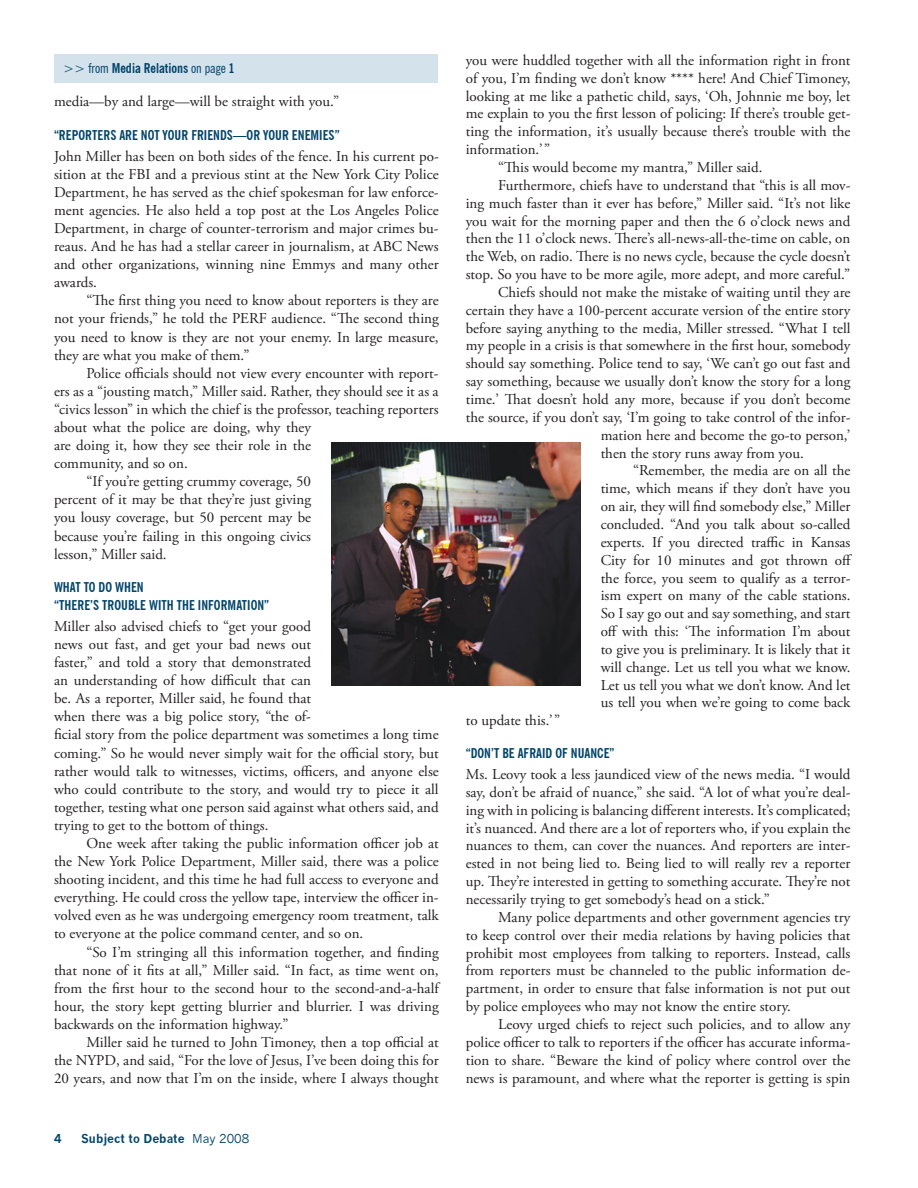
<style>
.page{position:relative;width:918px;height:1188px;background:#fff}
.page>*{position:absolute;margin:0;border:0;box-sizing:border-box;transform-origin:0 0}
.t1{font:15px/18.1px "Adobe Garamond Pro";color:#231f20;text-align:justify}
.t2{font:700 condensed 13.5px/18.1px "News Gothic BT";color:#00446a}
.t3{font:700 12px "News Gothic";color:#00446a}
.s1{font-weight:400}
</style>
<div class="page">
<div style="left:54px;top:54px;width:383px;height:28px;background:#d4e2ec"></div>
<img style="left:331px;top:443px;width:249px;height:243px">
<p class="t2" style="left:63px;top:59px;width:173px"><span class="s1">&gt;&gt; from</span> Media Relations <span class="s1">on page</span> 1</p>
<p class="t1" style="left:54px;top:93px;width:287px">media—by and large—will be straight with you.”</p>
<p class="t2" style="left:54px;top:126px;width:287px">“REPORTERS ARE NOT YOUR FRIENDS—OR YOUR ENEMIES”</p>
<p class="t1" style="left:54px;top:147px;width:386px">John Miller has been on both sides of the fence. In his current po&shy;sition at the FBI and a previous stint at the New York City Police Department, he has served as the chief spokesman for law enforce&shy;ment agencies. He also held a top post at the Los Angeles Police Department, in charge of counter-terrorism and major crimes bu&shy;reaus. And he has had a stellar career in journalism, at ABC News and other organizations, winning nine Emmys and many other awards.</p>
<p class="t1" style="left:54px;top:292px;width:386px;text-indent:32px">“The first thing you need to know about reporters is they are not your friends,” he told the PERF audience. “The second thing you need to know is they are not your enemy. In large measure, they are what you make of them.”</p>
<p class="t1" style="left:86px;top:364px;width:354px">Police officials should not view every encounter with report-</p>
<p class="t1" style="left:54px;top:383px;width:386px">ers as a “jousting match,” Miller said. Rather, they should see it as a</p>
<p class="t1" style="left:54px;top:401px;width:386px">“civics lesson” in which the chief is the professor, teaching reporters</p>
<p class="t1" style="left:54px;top:419px;width:259px">about what the police are doing, why they</p>
<p class="t1" style="left:54px;top:437px;width:259px">are doing it, how they see their role in the</p>
<p class="t1" style="left:54px;top:455px;width:135px">community, and so on.</p>
<p class="t1" style="left:86px;top:473px;width:226px">“If you’re getting crummy coverage, 50</p>
<p class="t1" style="left:54px;top:491px;width:259px">percent of it may be that they’re just giving</p>
<p class="t1" style="left:54px;top:509px;width:259px">you lousy coverage, but 50 percent may be</p>
<p class="t1" style="left:54px;top:527px;width:259px">because you’re failing in this ongoing civics</p>
<p class="t1" style="left:54px;top:545px;width:114px">lesson,” Miller said.</p>
<p class="t2" style="left:54px;top:578px;width:217px">WHAT TO DO WHEN<br>“THERE’S TROUBLE WITH THE INFORMATION”</p>
<p class="t1" style="left:54px;top:618px;width:386px;text-align:left">Miller also advised chiefs to “get your good<br>news out fast, and get your bad news out<br>faster,” and told a story that demonstrated<br>an understanding of how difficult that can<br>be. As a reporter, Miller said, he found that<br>when there was a big police story, “the of-<br>ficial story from the police department was sometimes a long time coming.” So he would never simply wait for the official story, but rather would talk to witnesses, victims, officers, and anyone else who could contribute to the story, and would try to piece it all together, testing what one person said against what others said, and trying to get to the bottom of things.</p>
<p class="t1" style="left:54px;top:835px;width:386px;text-indent:32px">One week after taking the public information officer job at the New York Police Department, Miller said, there was a police shooting incident, and this time he had full access to everyone and everything. He could cross the yellow tape, interview the officer in&shy;volved even as he was undergoing emergency room treatment, talk to everyone at the police command center, and so on.</p>
<p class="t1" style="left:54px;top:943px;width:386px;text-indent:32px">“So I’m stringing all this information together, and finding that none of it fits at all,” Miller said. “In fact, as time went on, from the first hour to the second hour to the second-and-a-half hour, the story kept getting blurrier and blurrier. I was driving backwards on the information highway.”</p>
<p class="t1" style="left:54px;top:1034px;width:386px;text-indent:32px">Miller said he turned to John Timoney, then a top official at the NYPD, and said, “For the love of Jesus, I’ve been doing this for 20 years, and now that I’m on the inside, where I always thought</p>
<p class="t3" style="left:54px;top:1131px;width:9px">4</p>
<p class="t3" style="left:81px;top:1131px;width:170px">Subject to Debate <span class="s1">May 2008</span></p>
<p class="t1" style="left:466px;top:52px;width:386px">you were huddled together with all the information right in front</p>
<p class="t1" style="left:466px;top:69px;width:386px">of you, I’m finding we don’t know **** here! And Chief Timoney,</p>
<p class="t1" style="left:466px;top:87px;width:386px">looking at me like a pathetic child, says, ‘Oh, Johnnie me boy, let</p>
<p class="t1" style="left:466px;top:105px;width:386px">me explain to you the first lesson of policing: If there’s trouble get-</p>
<p class="t1" style="left:466px;top:123px;width:386px">ting the information, it’s usually because there’s trouble with the</p>
<p class="t1" style="left:466px;top:141px;width:86px">information.’”</p>
<p class="t1" style="left:498px;top:159px;width:266px">“This would become my mantra,” Miller said.</p>
<p class="t1" style="left:498px;top:177px;width:354px">Furthermore, chiefs have to understand that “this is all mov-</p>
<p class="t1" style="left:466px;top:194px;width:386px">ing much faster than it ever has before,” Miller said. “It’s not like</p>
<p class="t1" style="left:466px;top:212px;width:386px">you wait for the morning paper and then the 6 o’clock news and</p>
<p class="t1" style="left:466px;top:230px;width:386px">then the 11 o’clock news. There’s all-news-all-the-time on cable, on</p>
<p class="t1" style="left:466px;top:248px;width:386px">the Web, on radio. There is no news cycle, because the cycle doesn’t</p>
<p class="t1" style="left:466px;top:266px;width:386px">stop. So you have to be more agile, more adept, and more careful.”</p>
<p class="t1" style="left:498px;top:284px;width:354px">Chiefs should not make the mistake of waiting until they are</p>
<p class="t1" style="left:466px;top:301px;width:386px">certain they have a 100-percent accurate version of the entire story</p>
<p class="t1" style="left:466px;top:319px;width:386px">before saying anything to the media, Miller stressed. “What I tell</p>
<p class="t1" style="left:466px;top:337px;width:386px">my people in a crisis is that somewhere in the first hour, somebody</p>
<p class="t1" style="left:466px;top:355px;width:386px">should say something. Police tend to say, ‘We can’t go out fast and</p>
<p class="t1" style="left:466px;top:373px;width:386px">say something, because we usually don’t know the story for a long</p>
<p class="t1" style="left:466px;top:391px;width:386px">time.’ That doesn’t hold any more, because if you don’t become</p>
<p class="t1" style="left:466px;top:409px;width:386px">the source, if you don’t say, ‘I’m going to take control of the infor-</p>
<p class="t1" style="left:601px;top:426px;width:251px">mation here and become the go-to person,’</p>
<p class="t1" style="left:601px;top:444px;width:205px">then the story runs away from you.</p>
<p class="t1" style="left:633px;top:462px;width:219px">“Remember, the media are on all the</p>
<p class="t1" style="left:601px;top:480px;width:251px">time, which means if they don’t have you</p>
<p class="t1" style="left:601px;top:498px;width:251px">on air, they will find somebody else,” Miller</p>
<p class="t1" style="left:601px;top:516px;width:251px">concluded. “And you talk about so-called</p>
<p class="t1" style="left:601px;top:534px;width:251px">experts. If you directed traffic in Kansas</p>
<p class="t1" style="left:601px;top:551px;width:253px">City for 10 minutes and got thrown off</p>
<p class="t1" style="left:601px;top:569px;width:251px">the force, you seem to qualify as a terror-</p>
<p class="t1" style="left:601px;top:587px;width:251px">ism expert on many of the cable stations.</p>
<p class="t1" style="left:601px;top:605px;width:251px">So I say go out and say something, and start</p>
<p class="t1" style="left:601px;top:623px;width:251px">off with this: ‘The information I’m about</p>
<p class="t1" style="left:601px;top:641px;width:251px">to give you is preliminary. It is likely that it</p>
<p class="t1" style="left:601px;top:658px;width:251px">will change. Let us tell you what we know.</p>
<p class="t1" style="left:601px;top:676px;width:251px">Let us tell you what we don’t know. And let</p>
<p class="t1" style="left:601px;top:694px;width:251px">us tell you when we’re going to come back</p>
<p class="t1" style="left:466px;top:712px;width:96px">to update this.’”</p>
<p class="t2" style="left:466px;top:744px;width:150px">“DON’T BE AFRAID OF NUANCE”</p>
<p class="t1" style="left:466px;top:766px;width:386px">Ms. Leovy took a less jaundiced view of the news media. “I would say, don’t be afraid of nuance,” she said. “A lot of what you’re deal&shy;ing with in policing is balancing different interests. It’s complicated; it’s nuanced. And there are a lot of reporters who, if you explain the nuances to them, can cover the nuances. And reporters are inter&shy;ested in not being lied to. Being lied to will really rev a reporter up. They’re interested in getting to something accurate. They’re not necessarily trying to get somebody’s head on a stick.”</p>
<p class="t1" style="left:466px;top:909px;width:386px;text-indent:32px">Many police departments and other government agencies try to keep control over their media relations by having policies that prohibit most employees from talking to reporters. Instead, calls from reporters must be channeled to the public information de&shy;partment, in order to ensure that false information is not put out by police employees who may not know the entire story.</p>
<p class="t1" style="left:466px;top:1016px;width:386px;text-indent:32px">Leovy urged chiefs to reject such policies, and to allow any police officer to talk to reporters if the officer has accurate informa&shy;tion to share. “Beware the kind of policy where control over the news is paramount, and where what the reporter is getting is spin</p>
</div>
